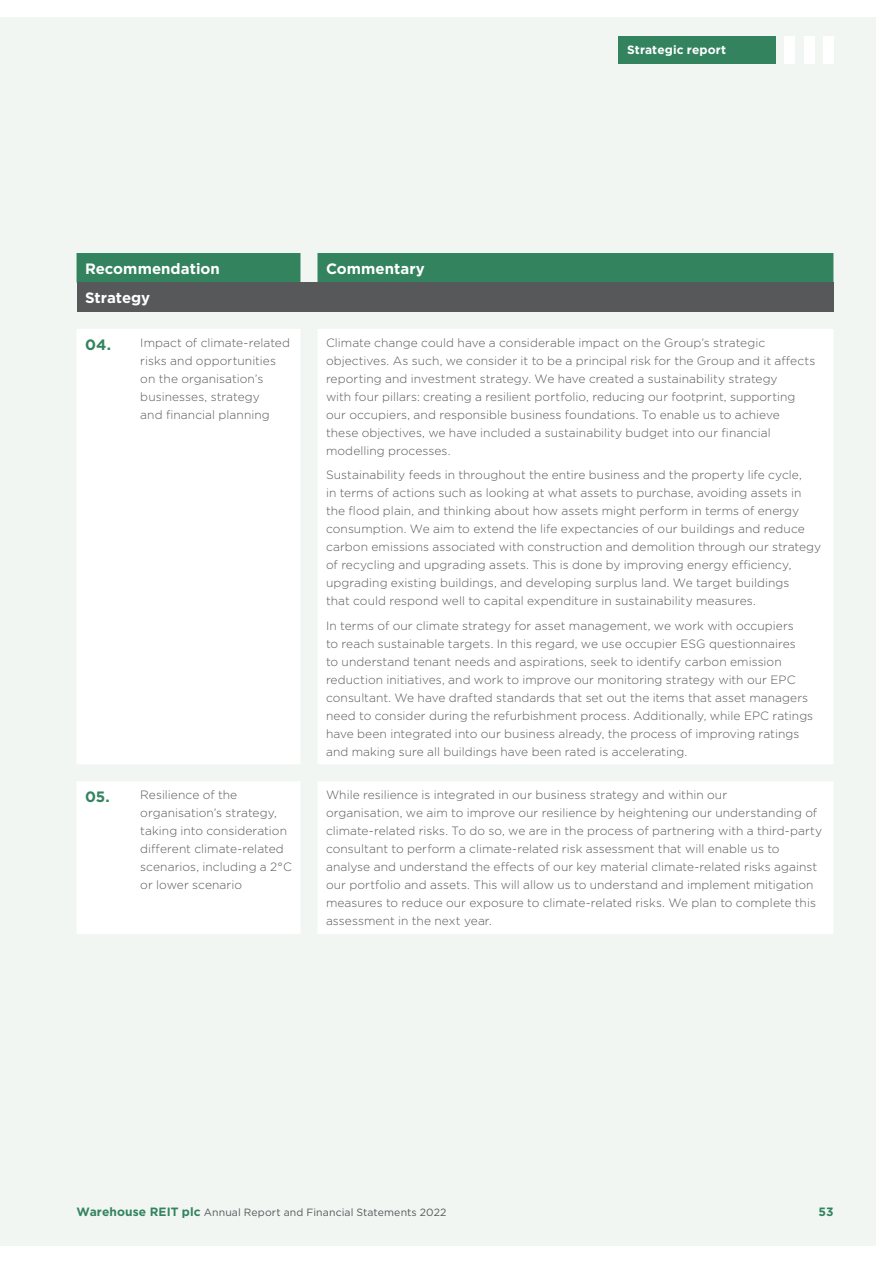
<style>
.page{position:relative;width:893px;height:1263px;background:#fff}
.page>*{position:absolute;margin:0;border:0;box-sizing:border-box;transform-origin:0 0}
.t1{font:700 15px "Gotham";color:#fff}
.t2{font:300 12px/18px "Gotham";letter-spacing:.005em;color:#57585a}
.t3{font:700 12px "Gotham";letter-spacing:.005em;color:#fff}
.t4{font:700 12px "Gotham";color:#33835f}
.t5{font:10.5px "Gotham";letter-spacing:.015em;color:#57585a}
.s1{font-weight:700;font-size:15px;color:#33835f}
.s2{font-weight:700;font-size:12px;color:#33835f}
</style>
<div class="page">
<div style="left:0;top:17px;width:876px;height:1229px;background:#f1f6f3"></div>
<div style="left:619px;top:36px;width:157px;height:28px;background:#33835f"></div>
<div style="left:784px;top:36px;width:11px;height:28px;background:#fff"></div>
<div style="left:804px;top:36px;width:10px;height:28px;background:#fff"></div>
<div style="left:823px;top:36px;width:10px;height:28px;background:#fff"></div>
<div style="left:77px;top:253px;width:756px;height:29px;background:#33835f"></div>
<div style="left:77px;top:282px;width:756px;height:30px;background:#57585a"></div>
<div style="left:77px;top:329px;width:756px;height:605px;background:#fff"></div>
<p class="t3" style="left:627px;top:42px;width:100px">Strategic report</p>
<p class="t1" style="left:85px;top:259px;width:136px">Recommendation</p>
<p class="t1" style="left:326px;top:259px;width:100px">Commentary</p>
<p class="t1" style="left:85px;top:288px;width:67px">Strategy</p>
<p class="t2" style="left:140px;top:333px;width:151px;text-indent:-55px"><span class="s1">04.</span> Impact of climate-related risks and opportunities on the organisation’s businesses, strategy<br>and financial planning</p>
<p class="t2" style="left:326px;top:333px;width:491px">Climate change could have a considerable impact on the Group’s strategic objectives. As such, we consider it to be a principal risk for the Group and it affects reporting and investment strategy. We have created a sustainability strategy<br>with four pillars: creating a resilient portfolio, reducing our footprint, supporting our occupiers, and responsible business foundations. To enable us to achieve<br>these objectives, we have included a sustainability budget into our financial modelling processes.</p>
<p class="t2" style="left:326px;top:466px;width:497px">Sustainability feeds in throughout the entire business and the property life cycle,<br>in terms of actions such as looking at what assets to purchase, avoiding assets in the flood plain, and thinking about how assets might perform in terms of energy consumption. We aim to extend the life expectancies of our buildings and reduce carbon emissions associated with construction and demolition through our strategy of recycling and upgrading assets. This is done by improving energy efficiency, upgrading existing buildings, and developing surplus land. We target buildings<br>that could respond well to capital expenditure in sustainability measures.</p>
<p class="t2" style="left:326px;top:616px;width:489px">In terms of our climate strategy for asset management, we work with occupiers<br>to reach sustainable targets. In this regard, we use occupier ESG questionnaires<br>to understand tenant needs and aspirations, seek to identify carbon emission reduction initiatives, and work to improve our monitoring strategy with our EPC consultant. We have drafted standards that set out the items that asset managers need to consider during the refurbishment process. Additionally, while EPC ratings have been integrated into our business already, the process of improving ratings and making sure all buildings have been rated is accelerating.</p>
<p class="t2" style="left:140px;top:786px;width:153px;text-indent:-55px"><span class="s1">05.</span> Resilience of the organisation’s strategy, taking into consideration different climate-related scenarios, including a 2°C or lower scenario</p>
<p class="t2" style="left:326px;top:786px;width:498px">While resilience is integrated in our business strategy and within our<br>organisation, we aim to improve our resilience by heightening our understanding of climate‑related risks. To do so, we are in the process of partnering with a third‑party consultant to perform a climate-related risk assessment that will enable us to analyse and understand the effects of our key material climate-related risks against our portfolio and assets. This will allow us to understand and implement mitigation measures to reduce our exposure to climate-related risks. We plan to complete this assessment in the next year.</p>
<p class="t5" style="left:77px;top:1206px;width:372px"><span class="s2">Warehouse REIT plc</span> Annual Report and Financial Statements 2022</p>
<p class="t4" style="left:818px;top:1204px;width:17px">53</p>
</div>
